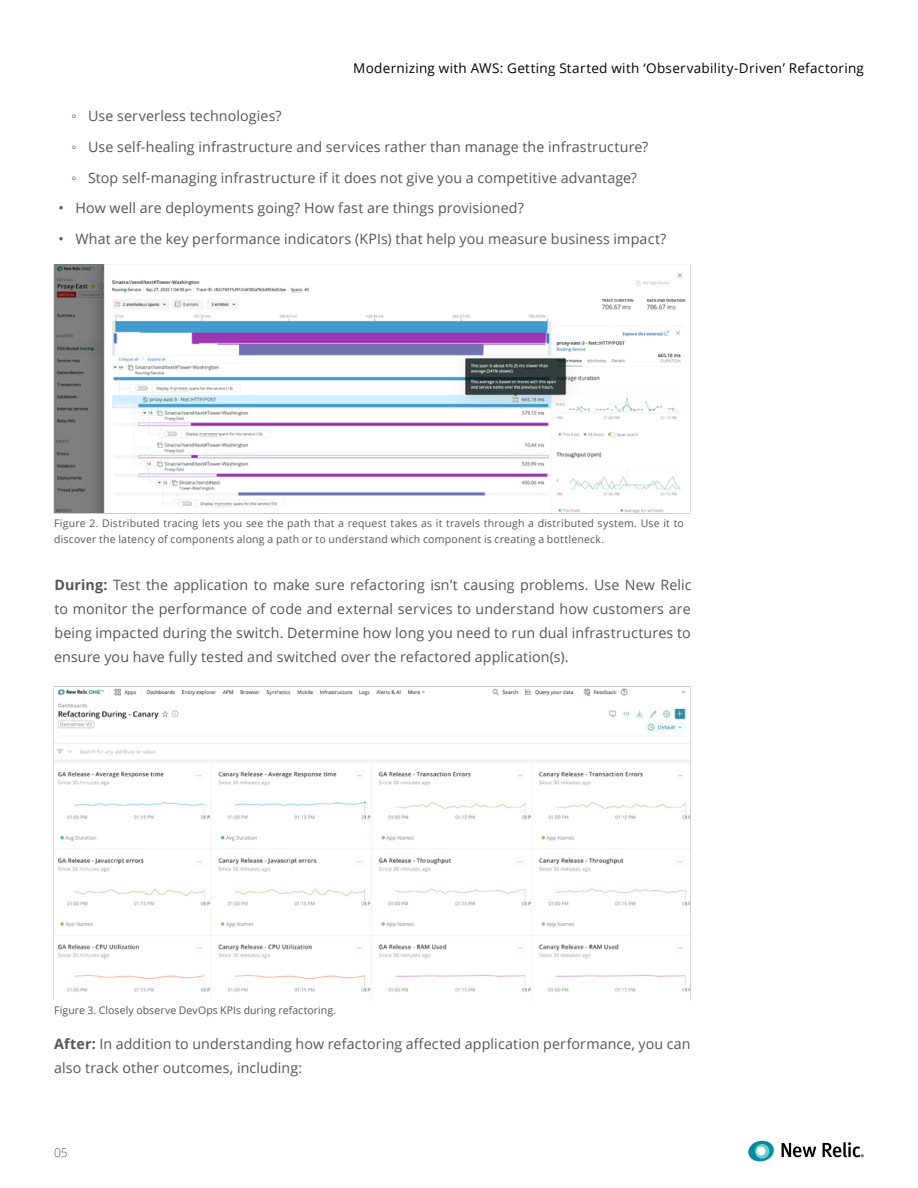
<style>
.page{position:relative;width:918px;height:1188px;background:#fff}
.page>*{position:absolute;margin:0;border:0;box-sizing:border-box;transform-origin:0 0}
.t1{font:14.25px/24px "Open Sans";letter-spacing:.01em;color:#54565a}
.t2{font:13.5px "Open Sans";letter-spacing:.02em;color:#000}
.t3{font:300 12px "Open Sans";color:#54565a}
.t4{font:10.5px/16.5px "Open Sans";letter-spacing:.02em;color:#54565a}
.s1{font-family:"Arial"}
.s2{font-weight:700}
</style>
<div class="page">
<svg style="left:782px;top:1143px;width:34px;height:14px"></svg>
<svg style="left:823px;top:1142px;width:41px;height:15px"></svg>
<svg style="left:748px;top:1141px;width:26px;height:20px"></svg>
<hr style="left:54px;top:264px;width:636px;height:1px;background:#939598">
<hr style="left:690px;top:265px;width:1px;height:248px;background:#939598">
<hr style="left:54px;top:513px;width:636px;height:1px;background:#939598">
<img style="left:54px;top:265px;width:632px;height:248px">
<hr style="left:690px;top:687px;width:1px;height:313px;background:#939598">
<hr style="left:54px;top:1000px;width:636px;height:1px;background:#939598">
<img style="left:54px;top:688px;width:636px;height:312px">
<p class="t2" style="left:353px;top:58px;width:512px">Modernizing with AWS: Getting Started with ‘Observability-Driven’ Refactoring</p>
<p class="t1" style="left:71px;top:100px;width:578px;line-height:30.8px"><span class="s1">◦</span> Use serverless technologies?<br><span class="s1">◦</span> Use self-healing infrastructure and services rather than manage the infrastructure? <span class="s1">◦</span> Stop self-managing infrastructure if it does not give you a competitive advantage?</p>
<p class="t1" style="left:59px;top:196px;width:467px">• How well are deployments going? How fast are things provisioned?</p>
<p class="t1" style="left:59px;top:227px;width:609px">• What are the key performance indicators (KPIs) that help you measure business impact?</p>
<p class="t4" style="left:54px;top:515px;width:631px">Figure 2. Distributed tracing lets you see the path that a request takes as it travels through a distributed system. Use it to discover the latency of components along a path or to understand which component is creating a bottleneck.</p>
<p class="t1" style="left:54px;top:572px;width:639px;text-align:justify"><span class="s2">During:</span> Test the application to make sure refactoring isn’t causing problems. Use New Relic to monitor the performance of code and external services to understand how customers are being impacted during the switch. Determine how long you need to run dual infrastructures to ensure you have fully tested and switched over the refactored application(s).</p>
<p class="t4" style="left:54px;top:1002px;width:283px">Figure 3. Closely observe DevOps KPIs during refactoring.</p>
<p class="t1" style="left:54px;top:1031px;width:638px"><span class="s2">After:</span> In addition to understanding how refactoring affected application performance, you can also track other outcomes, including:</p>
<p class="t3" style="left:54px;top:1144px;width:15px">05</p>
</div>
